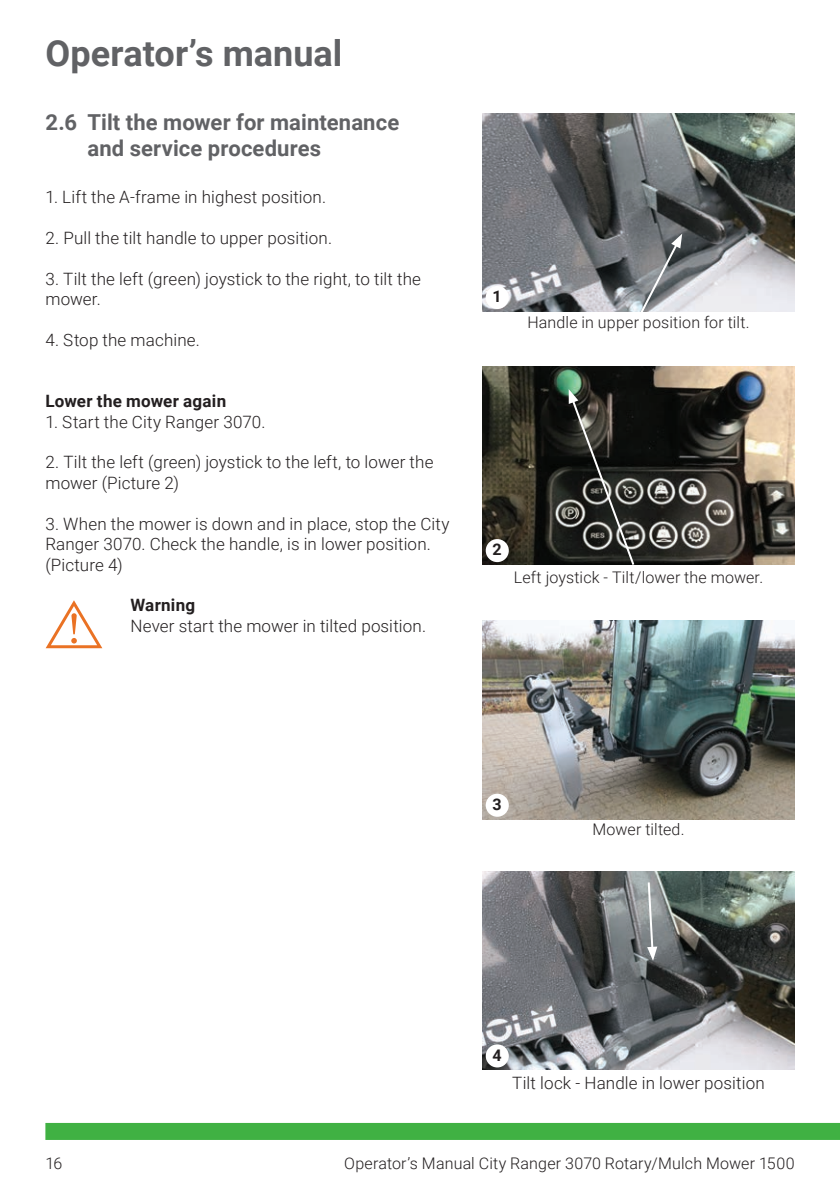
<style>
.page{position:relative;width:840px;height:1191px;background:#fff}
.page>*{position:absolute;margin:0;border:0;box-sizing:border-box;transform-origin:0 0}
.t1{font:700 36px "Roboto";color:#616265}
.t2{font:700 22px/26.4px "Roboto";letter-spacing:.005em;color:#616265}
.t3{font:300 17px/20.4px "Roboto";letter-spacing:.01em;color:#231f20}
.t4{font:700 17px "Roboto";letter-spacing:.015em;color:#231f20}
.t5{font:300 16px "Roboto";letter-spacing:.01em;color:#231f20}
.t6{font:700 16px "Roboto";color:#231f20}
</style>
<div class="page">
<div style="left:45px;top:1123px;width:794px;height:17px;background:#40b143"></div>
<img style="left:482px;top:113px;width:312px;height:199px">
<img style="left:482px;top:366px;width:312px;height:198px">
<img style="left:482px;top:621px;width:312px;height:198px">
<div style="left:485px;top:286px;width:23px;height:23px;background:#fff;border-radius:50%"></div>
<div style="left:485px;top:539px;width:23px;height:23px;background:#fff;border-radius:50%"></div>
<div style="left:485px;top:793px;width:23px;height:23px;background:#fff;border-radius:50%"></div>
<img style="left:482px;top:871px;width:312px;height:199px">
<div style="left:485px;top:1044px;width:23px;height:23px;background:#fff;border-radius:50%"></div>
<svg style="left:646px;top:880px;width:11px;height:80px"></svg>
<svg style="left:636px;top:234px;width:45px;height:78px;background:#8b8e92"></svg>
<svg style="left:568px;top:389px;width:67px;height:176px;background:#373834"></svg>
<svg style="left:46px;top:600px;width:56px;height:48px"></svg>
<h1 class="t1" style="left:45px;top:28px;width:298px">Operator’s manual</h1>
<p class="t2" style="left:87px;top:108px;width:313px;text-indent:-42px">2.6 Tilt the mower for maintenance and service procedures</p>
<p class="t3" style="left:45px;top:186px;width:282px">1. Lift the A-frame in highest position.</p>
<p class="t3" style="left:45px;top:227px;width:288px">2. Pull the tilt handle to upper position.</p>
<p class="t3" style="left:45px;top:268px;width:377px">3. Tilt the left (green) joystick to the right, to tilt the mower.</p>
<p class="t3" style="left:45px;top:329px;width:156px">4. Stop the machine.</p>
<p class="t4" style="left:45px;top:389px;width:182px">Lower the mower again</p>
<p class="t3" style="left:45px;top:411px;width:221px">1. Start the City Ranger 3070.</p>
<p class="t3" style="left:45px;top:451px;width:389px">2. Tilt the left (green) joystick to the left, to lower the mower (Picture 2)</p>
<p class="t3" style="left:45px;top:513px;width:405px">3. When the mower is down and in place, stop the City<br>Ranger 3070. Check the handle, is in lower position. (Picture 4)</p>
<p class="t4" style="left:130px;top:593px;width:66px">Warning</p>
<p class="t3" style="left:130px;top:615px;width:297px">Never start the mower in tilted position.</p>
<p class="t6" style="left:492px;top:285px;width:11px">1</p>
<p class="t5" style="left:527px;top:311px;width:223px">Handle in upper position for tilt.</p>
<p class="t6" style="left:492px;top:538px;width:11px">2</p>
<p class="t5" style="left:513px;top:566px;width:251px">Left joystick - Tilt/lower the mower.</p>
<p class="t6" style="left:492px;top:793px;width:11px">3</p>
<p class="t5" style="left:592px;top:818px;width:93px">Mower tilted.</p>
<p class="t6" style="left:492px;top:1043px;width:11px">4</p>
<p class="t3" style="left:512px;top:1072px;width:254px">Tilt lock - Handle in lower position</p>
<p class="t5" style="left:45px;top:1152px;width:19px">16</p>
<p class="t5" style="left:344px;top:1152px;width:451px">Operator’s Manual City Ranger 3070 Rotary/Mulch Mower 1500</p>
</div>
